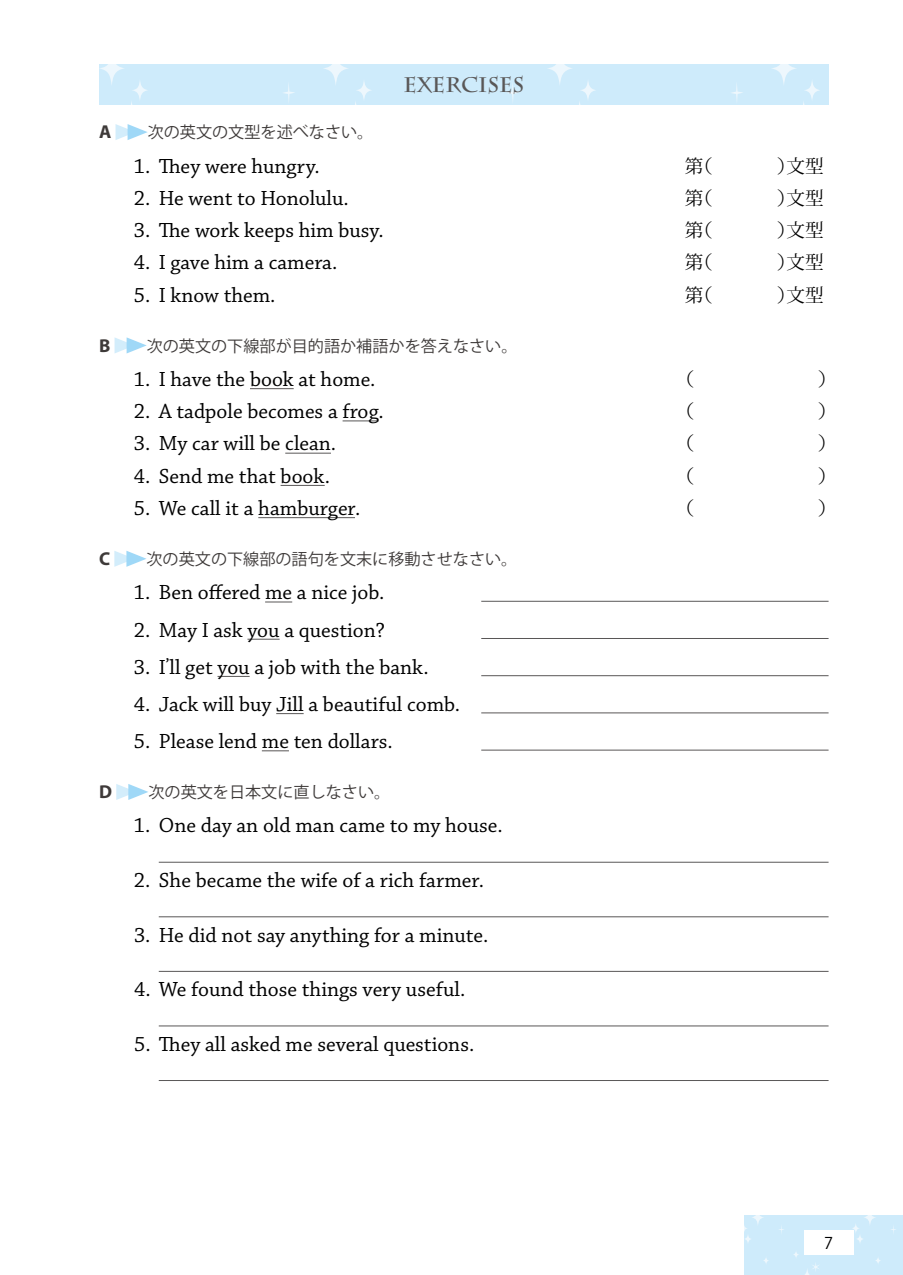
<style>
.page{position:relative;width:903px;height:1275px;background:#fff}
.page>*{position:absolute;margin:0;border:0;box-sizing:border-box;transform-origin:0 0}
.t1{font:21.53px "Chaparral Pro";color:#000}
.t2{font:700 21px "Charlemagne Std";color:#595757}
.t3{font:700 18.72px "Myriad Pro";color:#3e3a39}
.t4{font:18.55px "Koz Min Pro";color:#000}
.t5{font:16.1px "Koz Go Pro";color:#3e3a39}
.t6{font:16.1px "Koz Go Pro";color:#000}
.s1{font-size:18.55px}
</style>
<div class="page">
<div style="left:99px;top:64px;width:729px;height:40px;background:#ceebfb"></div>
<div style="left:744px;top:1215px;width:159px;height:60px;background:#ceebfb"></div>
<div style="left:804px;top:1230px;width:49px;height:25px;background:#fff"></div>
<hr style="left:250px;top:388px;width:44px;height:1px;background:#595757">
<hr style="left:343px;top:421px;width:36px;height:1px;background:#595757">
<hr style="left:285px;top:453px;width:46px;height:1px;background:#595757">
<hr style="left:281px;top:485px;width:44px;height:1px;background:#595757">
<hr style="left:258px;top:517px;width:97px;height:1px;background:#595757">
<svg style="left:265px;top:602px;width:27px;height:1px"></svg>
<hr style="left:247px;top:639px;width:33px;height:1px;background:#595757">
<hr style="left:217px;top:676px;width:33px;height:1px;background:#595757">
<svg style="left:276px;top:713px;width:28px;height:1px"></svg>
<svg style="left:262px;top:750px;width:27px;height:1px"></svg>
<hr style="left:159px;top:862px;width:669px;height:1px;background:#595757">
<hr style="left:159px;top:916px;width:669px;height:1px;background:#595757">
<hr style="left:159px;top:971px;width:669px;height:1px;background:#595757">
<hr style="left:159px;top:1026px;width:669px;height:1px;background:#595757">
<hr style="left:159px;top:1080px;width:669px;height:1px;background:#595757">
<svg style="left:116px;top:124px;width:32px;height:16px"></svg>
<svg style="left:115px;top:337px;width:32px;height:16px"></svg>
<svg style="left:114px;top:551px;width:33px;height:16px"></svg>
<hr style="left:481px;top:601px;width:347px;height:1px;background:#595757">
<hr style="left:481px;top:638px;width:347px;height:1px;background:#595757">
<hr style="left:481px;top:675px;width:347px;height:1px;background:#595757">
<hr style="left:481px;top:713px;width:347px;height:1px;background:#595757">
<hr style="left:481px;top:750px;width:347px;height:1px;background:#595757">
<svg style="left:116px;top:784px;width:32px;height:16px"></svg>
<p class="t2" style="left:404px;top:72px;width:122px">EXERCISES</p>
<p class="t3" style="left:99px;top:120px;width:14px">A</p>
<p class="t5" style="left:148px;top:122px;width:227px">次の英文の文型を述べなさい。</p>
<p class="t1" style="left:134px;top:154px;width:187px">1. They were hungry.</p>
<p class="t4" style="left:685px;top:153px;width:29px">第（</p>
<p class="t4" style="left:777px;top:153px;width:48px">）文型</p>
<p class="t1" style="left:134px;top:186px;width:216px">2. He went to Honolulu.</p>
<p class="t4" style="left:685px;top:185px;width:29px">第（</p>
<p class="t4" style="left:777px;top:185px;width:48px">）文型</p>
<p class="t1" style="left:134px;top:218px;width:251px">3. The work keeps him busy.</p>
<p class="t4" style="left:685px;top:217px;width:29px">第（</p>
<p class="t4" style="left:777px;top:217px;width:48px">）文型</p>
<p class="t1" style="left:134px;top:251px;width:205px">4. I gave him a camera.</p>
<p class="t4" style="left:685px;top:249px;width:29px">第（</p>
<p class="t4" style="left:777px;top:249px;width:48px">）文型</p>
<p class="t1" style="left:134px;top:283px;width:143px">5. I know them.</p>
<p class="t4" style="left:685px;top:282px;width:29px">第（</p>
<p class="t4" style="left:777px;top:282px;width:48px">）文型</p>
<p class="t3" style="left:99px;top:333px;width:13px">B</p>
<p class="t5" style="left:147px;top:335px;width:372px">次の英文の下線部が目的語か補語かを答えなさい。</p>
<p class="t1" style="left:134px;top:367px;width:243px">1. I have the book at home.</p>
<p class="t4" style="left:675px;top:366px;width:20px">（</p>
<p class="t4" style="left:818px;top:366px;width:20px">）</p>
<p class="t1" style="left:134px;top:399px;width:251px">2. A tadpole becomes a frog.</p>
<p class="t4" style="left:675px;top:398px;width:20px">（</p>
<p class="t4" style="left:818px;top:398px;width:20px">）</p>
<p class="t1" style="left:134px;top:432px;width:204px">3. My car will be clean.</p>
<p class="t4" style="left:675px;top:430px;width:20px">（</p>
<p class="t4" style="left:818px;top:430px;width:20px">）</p>
<p class="t1" style="left:134px;top:464px;width:198px">4. Send me that book.</p>
<p class="t4" style="left:675px;top:463px;width:20px">（</p>
<p class="t4" style="left:818px;top:463px;width:20px">）</p>
<p class="t1" style="left:134px;top:496px;width:228px">5. We call it a hamburger.</p>
<p class="t4" style="left:675px;top:495px;width:20px">（</p>
<p class="t4" style="left:818px;top:495px;width:20px">）</p>
<p class="t3" style="left:99px;top:546px;width:13px">C</p>
<p class="t5" style="left:147px;top:548px;width:372px">次の英文の下線部の語句を文末に移動させなさい。</p>
<p class="t1" style="left:134px;top:580px;width:252px">1. Ben offered me a nice job.</p>
<p class="t1" style="left:134px;top:618px;width:253px">2. May I ask you a question?</p>
<p class="t1" style="left:134px;top:655px;width:296px">3. I<span class="s1">’</span>ll get you a job with the bank.</p>
<p class="t1" style="left:134px;top:692px;width:328px">4. Jack will buy Jill a beautiful comb.</p>
<p class="t1" style="left:134px;top:729px;width:260px">5. Please lend me ten dollars.</p>
<p class="t3" style="left:99px;top:779px;width:15px">D</p>
<p class="t5" style="left:148px;top:782px;width:243px">次の英文を日本文に直しなさい。</p>
<p class="t1" style="left:134px;top:814px;width:370px">1. One day an old man came to my house.</p>
<p class="t1" style="left:134px;top:868px;width:352px">2. She became the wife of a rich farmer.</p>
<p class="t1" style="left:134px;top:923px;width:356px">3. He did not say anything for a minute.</p>
<p class="t1" style="left:134px;top:977px;width:333px">4. We found those things very useful.</p>
<p class="t1" style="left:134px;top:1032px;width:342px">5. They all asked me several questions.</p>
<p class="t6" style="left:824px;top:1232px;width:10px">7</p>
</div>
